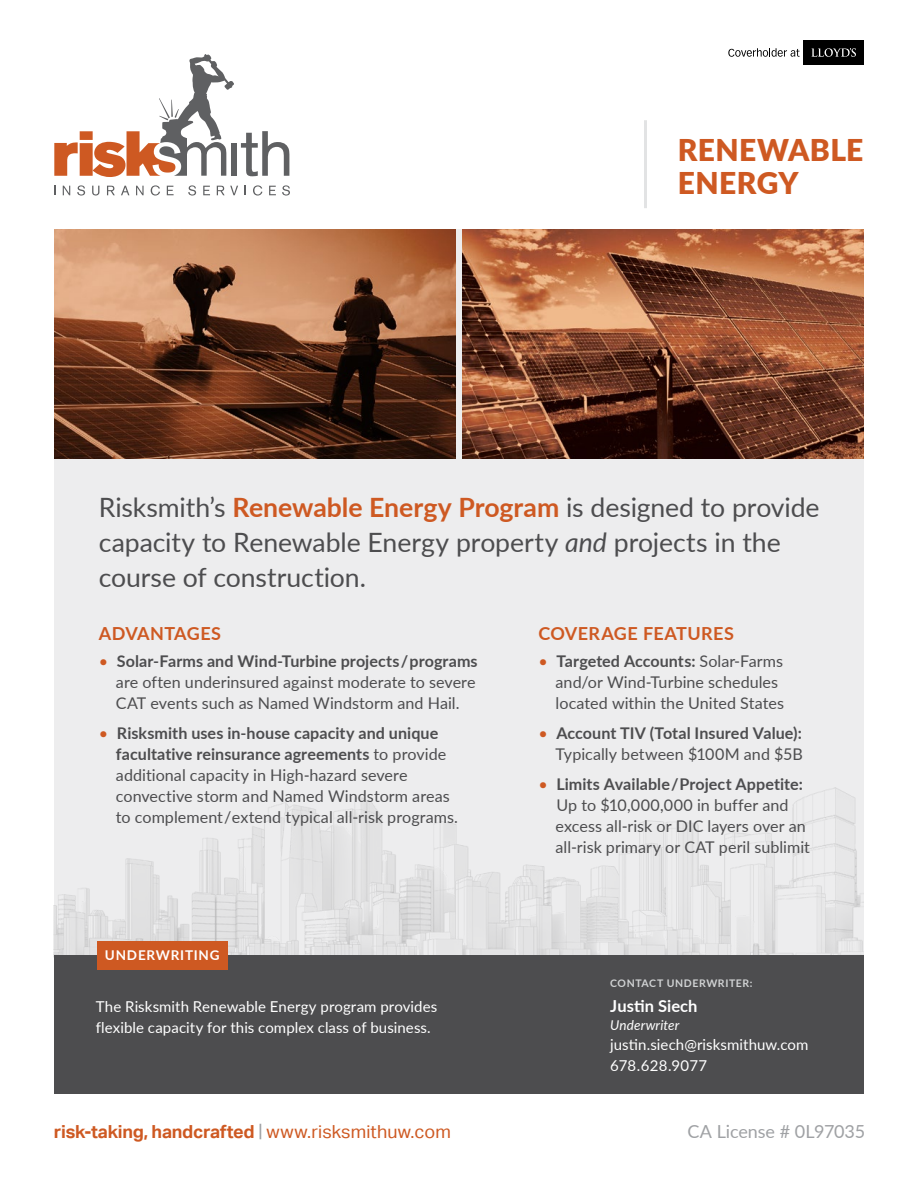
<style>
.page{position:relative;width:918px;height:1188px;background:#fff}
.page>*{position:absolute;margin:0;border:0;box-sizing:border-box;transform-origin:0 0}
.t1{font:900 30px/33px "Lato";letter-spacing:.015em;color:#ce5922}
.t2{font:26.7px/35.2px "Lato";letter-spacing:-.005em;color:#4d4d4f}
.t3{font:700 18px "Aktiv Grotesk";letter-spacing:-.015em;color:#ce5922}
.t4{font:700 18px "Lato";letter-spacing:.02em;color:#ce5922}
.t5{font:18px "Lato";letter-spacing:-.005em;color:#9fa1a4}
.t6{font:700 16.5px "Lato";letter-spacing:.005em;color:#fff}
.t7{font:16.2px/21px "Lato";color:#4d4d4f}
.t8{font:700 16.2px/21px "Lato";letter-spacing:.005em;color:#4d4d4f;text-align:right}
.t9{font:15px/21px "Lato";letter-spacing:.005em;color:#fff}
.t10{font:italic 13.5px "Lato";letter-spacing:.01em;color:#fff}
.t11{font:700 13.5px "Lato";letter-spacing:.06em;color:#fff}
.t12{font:700 10.5px "Lato";letter-spacing:.055em;color:#d1d3d4}
.s1{font-weight:700;color:#ce5922}
.s2{font-style:italic}
.s3{color:#ce5922}
.s4{font-weight:700}
.s5{font-weight:400;color:#ce5922}
.s6{font-weight:400}
.s7{font-weight:400;color:#9fa1a4}
</style>
<div class="page">
<div style="left:54px;top:229px;width:810px;height:758px;background:#ededee"></div>
<img style="left:54px;top:787px;width:810px;height:168px">
<hr style="left:644px;top:120px;width:3px;height:88px;background:#e2e3e4">
<div style="left:54px;top:955px;width:810px;height:139px;background:#4d4d4f"></div>
<div style="left:97px;top:941px;width:131px;height:29px;background:#ce5922"></div>
<img style="left:462px;top:229px;width:402px;height:230px">
<img style="left:54px;top:229px;width:402px;height:230px">
<div style="left:231px;top:143px;width:6px;height:33px;background:#5f6062"></div>
<svg style="left:241px;top:131px;width:48px;height:45px"></svg>
<svg style="left:54px;top:54px;width:180px;height:123px"></svg>
<svg style="left:63px;top:186px;width:7px;height:9px"></svg>
<svg style="left:77px;top:185px;width:8px;height:11px"></svg>
<svg style="left:92px;top:186px;width:7px;height:10px"></svg>
<svg style="left:107px;top:186px;width:8px;height:9px"></svg>
<svg style="left:121px;top:186px;width:8px;height:9px"></svg>
<svg style="left:136px;top:186px;width:8px;height:9px"></svg>
<svg style="left:151px;top:185px;width:9px;height:11px"></svg>
<svg style="left:167px;top:186px;width:7px;height:9px"></svg>
<svg style="left:188px;top:185px;width:8px;height:11px"></svg>
<svg style="left:203px;top:186px;width:7px;height:9px"></svg>
<svg style="left:217px;top:186px;width:21px;height:9px"></svg>
<svg style="left:253px;top:185px;width:9px;height:11px"></svg>
<svg style="left:269px;top:186px;width:7px;height:9px"></svg>
<svg style="left:282px;top:185px;width:8px;height:11px"></svg>
<div style="left:804px;top:40px;width:60px;height:25px;background:#000"></div>
<svg style="left:811px;top:48px;width:45px;height:9px"></svg>
<svg style="left:728px;top:48px;width:72px;height:9px"></svg>
<h1 class="t1" style="left:678px;top:133px;width:187px">RENEWABLE<br>ENERGY</h1>
<h2 class="t2" style="left:99px;top:488px;width:722px">Risksmith’s <span class="s1">Renewable Energy Program</span> is designed to provide capacity to Renewable Energy property <span class="s2">and</span> projects in the course of construction.</h2>
<p class="t4" style="left:99px;top:620px;width:124px">ADVANTAGES</p>
<p class="t7" style="left:116px;top:650px;width:363px;text-indent:-17px"><span class="s3">•</span> <span class="s4">Solar-Farms and Wind-Turbine projects/programs </span>are often underinsured against moderate to severe<br>CAT events such as Named Windstorm and Hail.</p>
<p class="t7" style="left:116px;top:721px;width:344px;text-indent:-17px"><span class="s3">•</span> <span class="s4">Risksmith uses in-house capacity and unique facultative reinsurance agreements</span> to provide additional capacity in High-hazard severe convective storm and Named Windstorm areas to complement/extend typical all-risk programs.</p>
<p class="t11" style="left:105px;top:946px;width:116px">UNDERWRITING</p>
<p class="t9" style="left:96px;top:996px;width:343px">The Risksmith Renewable Energy program provides flexible capacity for this complex class of business.</p>
<p class="t4" style="left:538px;top:620px;width:197px">COVERAGE FEATURES</p>
<p class="t7" style="left:556px;top:650px;width:230px;text-indent:-17px"><span class="s3">•</span> <span class="s4">Targeted Accounts:</span> Solar-Farms and/or Wind-Turbine schedules located within the United States</p>
<p class="t8" style="left:538px;top:721px;width:266px"><span class="s5">•</span> Account TIV (Total Insured Value):<br><span class="s6">Typically between $100M and $5B</span></p>
<p class="t7" style="left:556px;top:772px;width:256px;text-indent:-17px"><span class="s3">•</span> <span class="s4">Limits Available/Project Appetite:<br></span>Up to $10,000,000 in buffer and excess all-risk or DIC layers over an all-risk primary or CAT peril sublimit</p>
<p class="t12" style="left:610px;top:976px;width:144px">CONTACT UNDERWRITER:</p>
<p class="t6" style="left:610px;top:994px;width:89px">Justin Siech</p>
<p class="t10" style="left:610px;top:1015px;width:71px">Underwriter</p>
<p class="t9" style="left:610px;top:1033px;width:200px">justin.siech@risksmithuw.com<br>678.628.9077</p>
<p class="t6" style="left:606px;top:991px;width:83px">Gary Stang</p>
<p class="t10" style="left:606px;top:1013px;width:110px">Senior Underwriter</p>
<p class="t9" style="left:606px;top:1030px;width:194px">gary.stang@risksmithuw.com<br>407.968.5883</p>
<p class="t3" style="left:54px;top:1121px;width:398px">risk-taking, handcrafted <span class="s7">|</span> <span class="s6">www.risksmithuw.com</span></p>
<p class="t5" style="left:688px;top:1118px;width:179px">CA License # 0L97035</p>
</div>
